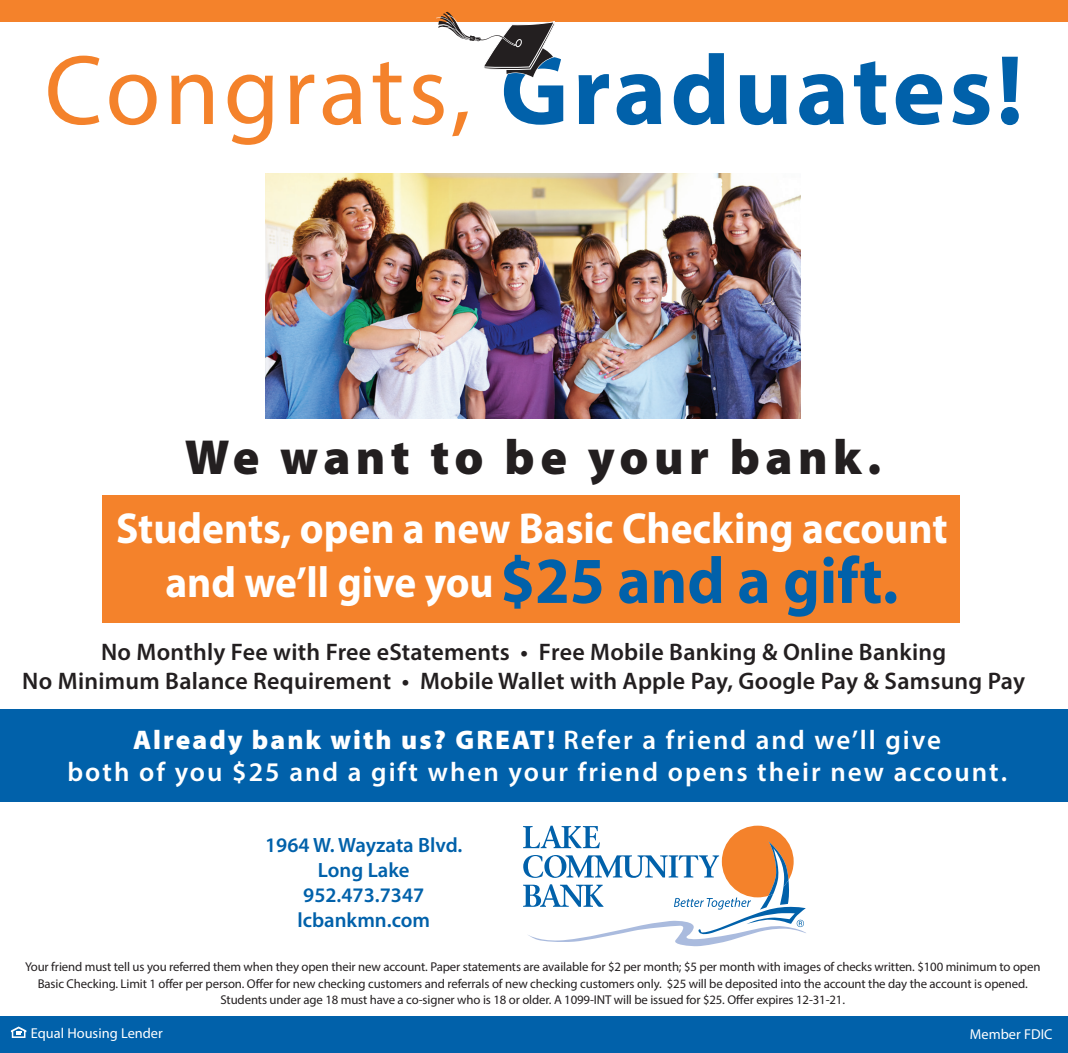
<style>
.page{position:relative;width:1068px;height:1053px;background:#fff}
.page>*{position:absolute;margin:0;border:0;box-sizing:border-box;transform-origin:0 0}
.t1{font:700 99.9px "Myriad Pro";letter-spacing:.04em;color:#0161aa}
.t2{font:900 49.5px "Myriad Pro";letter-spacing:.11em;color:#231f20}
.t3{font:700 43.5px/54px "Myriad Pro";color:#fff;text-align:center;scale:.95 1}
.t4{font:600 27px/32.4px "Myriad Pro";letter-spacing:.075em;color:#fff;text-align:center}
.t5{font:600 24px "Myriad Pro";letter-spacing:.01em;color:#231f20}
.t6{font:600 20.7px "Myriad Pro";color:#0161aa}
.t7{font:14.4px "Myriad Pro";color:#fff}
.t8{font:12.75px/16.6px "Myriad Pro";letter-spacing:-.01em;color:#231f20;text-align:center}
.s1{font-weight:400;color:#f4822b}
.s2{font-size:66px;color:#0161aa}
.s3{font-weight:900}
</style>
<div class="page">
<div style="left:103px;top:495px;width:856px;height:128px;background:#f4822b"></div>
<div style="left:0;top:709px;width:1067px;height:92px;background:#0161aa"></div>
<div style="left:0;top:1017px;width:1067px;height:36px;background:#0161aa"></div>
<div style="left:0;top:0;width:1067px;height:21px;background:#f4822b"></div>
<svg style="left:523px;top:826px;width:283px;height:120px"></svg>
<svg style="left:11px;top:1027px;width:15px;height:11px"></svg>
<img style="left:265px;top:173px;width:535px;height:246px">
<svg style="left:436px;top:12px;width:118px;height:66px"></svg>
<p class="t1" style="left:45px;top:25px;width:979px"><span class="s1">Congrats,</span> Graduates!</p>
<p class="t2" style="left:185px;top:424px;width:697px">We want to be your bank.</p>
<p class="t3" style="left:116px;top:500px;width:876px">Students, open a new Basic Checking account and we’ll give you <span class="s2">$25 and a gift.</span></p>
<p class="t5" style="left:101px;top:637px;width:846px">No Monthly Fee with Free eStatements • Free Mobile Banking &amp; Online Banking</p>
<p class="t5" style="left:22px;top:666px;width:1003px">No Minimum Balance Requirement • Mobile Wallet with Apple Pay, Google Pay &amp; Samsung Pay</p>
<p class="t4" style="left:67px;top:723px;width:940px"><span class="s3">Already bank with us? GREAT!</span> Refer a friend and we’ll give<br>both of you $25 and a gift when your friend opens their new account.</p>
<p class="t6" style="left:265px;top:832px;width:199px">1964 W. Wayzata Blvd.</p>
<p class="t6" style="left:318px;top:857px;width:93px">Long Lake</p>
<p class="t6" style="left:303px;top:882px;width:122px">952.473.7347</p>
<p class="t6" style="left:297px;top:906px;width:134px">lcbankmn.com</p>
<p class="t8" style="left:25px;top:958px;width:1016px">Your friend must tell us you referred them when they open their new account. Paper statements are available for $2 per month; $5 per month with images of checks written. $100 minimum to open<br>Basic Checking. Limit 1 offer per person. Offer for new checking customers and referrals of new checking customers only. $25 will be deposited into the account the day the account is opened.<br>Students under age 18 must have a co-signer who is 18 or older. A 1099-INT will be issued for $25. Offer expires 12-31-21.</p>
<p class="t7" style="left:31px;top:1024px;width:134px">Equal Housing Lender</p>
<p class="t7" style="left:969px;top:1025px;width:84px">Member FDIC</p>
</div>
